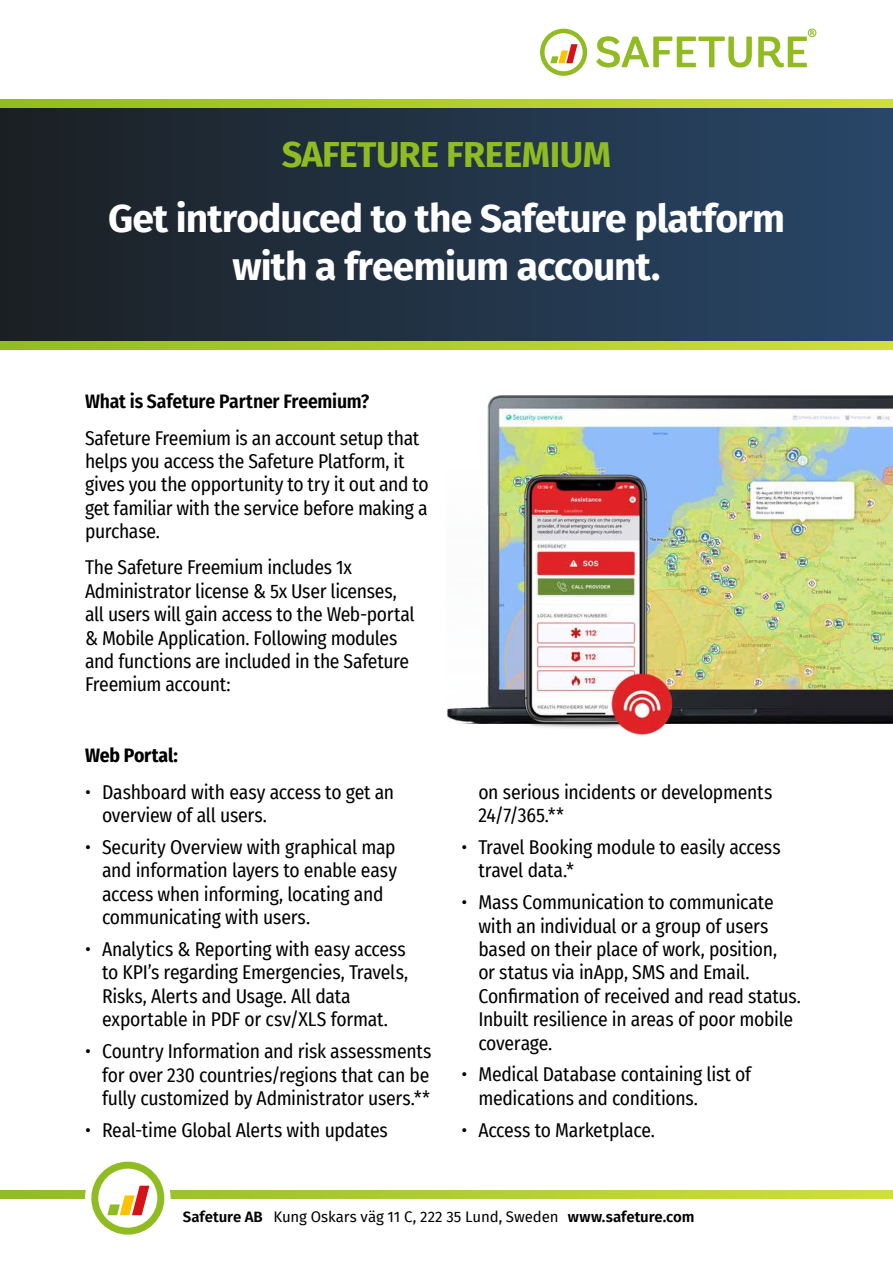
<style>
.page{position:relative;width:893px;height:1263px;background:#fff}
.page>*{position:absolute;margin:0;border:0;box-sizing:border-box;transform-origin:0 0}
.t1{font:700 39px/48px "Fira Sans";letter-spacing:-.025em;color:#fff;text-align:center}
.t2{font:700 36px "Fira Sans";letter-spacing:-.015em;color:#90bc21}
.t3{font:19.5px/23.4px "Fira Sans Condensed";letter-spacing:-.015em;color:#000}
.t4{font:600 19.5px "Fira Sans Condensed";letter-spacing:-.01em;color:#000}
.t5{font:700 19.5px "Fira Sans Condensed";letter-spacing:-.01em;color:#000}
.t6{font:15px "Fira Sans";letter-spacing:-.005em;color:#000}
.s1{font-weight:600}
</style>
<div class="page">
<img style="left:0;top:1190px;width:893px;height:8px">
<div style="left:85px;top:1155px;width:86px;height:86px;background:#fff;border-radius:50%"></div>
<svg style="left:91px;top:1161px;width:73px;height:73px"></svg>
<svg style="left:540px;top:29px;width:47px;height:47px"></svg>
<svg style="left:596px;top:36px;width:156px;height:32px"></svg>
<svg style="left:758px;top:29px;width:58px;height:39px"></svg>
<img style="left:0;top:108px;width:893px;height:233px">
<img style="left:0;top:100px;width:893px;height:8px">
<img style="left:0;top:341px;width:893px;height:8px">
<img style="left:446px;top:395px;width:447px;height:329px">
<img style="left:513px;top:446px;width:164px;height:289px">
<h2 class="t2" style="left:282px;top:129px;width:331px">SAFETURE FREEMIUM</h2>
<h1 class="t1" style="left:108px;top:195px;width:678px">Get introduced to the Safeture platform with a freemium account.</h1>
<p class="t4" style="left:85px;top:388px;width:286px">What is Safeture Partner Freemium?</p>
<p class="t3" style="left:85px;top:426px;width:345px">Safeture Freemium is an account setup that helps you access the Safeture Platform, it gives you the opportunity to try it out and to get familiar with the service before making a purchase.</p>
<p class="t3" style="left:85px;top:556px;width:331px">The Safeture Freemium includes 1x Administrator license &amp; 5x User licenses, all users will gain access to the Web-portal &amp; Mobile Application. Following modules and functions are included in the Safeture Freemium account:</p>
<p class="t5" style="left:85px;top:742px;width:94px">Web Portal:</p>
<p class="t3" style="left:102px;top:780px;width:294px;text-indent:-17px">• Dashboard with easy access to get an overview of all users.</p>
<p class="t3" style="left:102px;top:835px;width:297px;text-indent:-17px">• Security Overview with graphical map and information layers to enable easy access when informing, locating and communicating with users.</p>
<p class="t3" style="left:102px;top:937px;width:308px;text-indent:-17px">• Analytics &amp; Reporting with easy access to KPI’s regarding Emergencies, Travels, Risks, Alerts and Usage. All data exportable in PDF or csv/XLS format.</p>
<p class="t3" style="left:102px;top:1039px;width:331px;text-align:justify;text-indent:-17px">• Country Information and risk assessments for over 230 countries/regions that can be fully customized by Administrator users.**</p>
<p class="t3" style="left:85px;top:1118px;width:304px">• Real-time Global Alerts with updates</p>
<p class="t3" style="left:478px;top:780px;width:295px">on serious incidents or developments<br>24/7/365.**</p>
<p class="t3" style="left:478px;top:835px;width:304px;text-indent:-17px">• Travel Booking module to easily access travel data.*</p>
<p class="t3" style="left:478px;top:891px;width:324px;text-indent:-17px">• Mass Communication to communicate with an individual or a group of users based on their place of work, position,<br>or status via inApp, SMS and Email.<br>Confirmation of received and read status.<br>Inbuilt resilience in areas of poor mobile coverage.</p>
<p class="t3" style="left:478px;top:1063px;width:274px;text-indent:-17px">• Medical Database containing list of medications and conditions.</p>
<p class="t3" style="left:461px;top:1118px;width:195px">• Access to Marketplace.</p>
<p class="t6" style="left:183px;top:1206px;width:513px"><span class="s1">Safeture AB</span> Kung Oskars väg 11 C, 222 35 Lund, Sweden <span class="s1">www.safeture.com</span></p>
</div>
